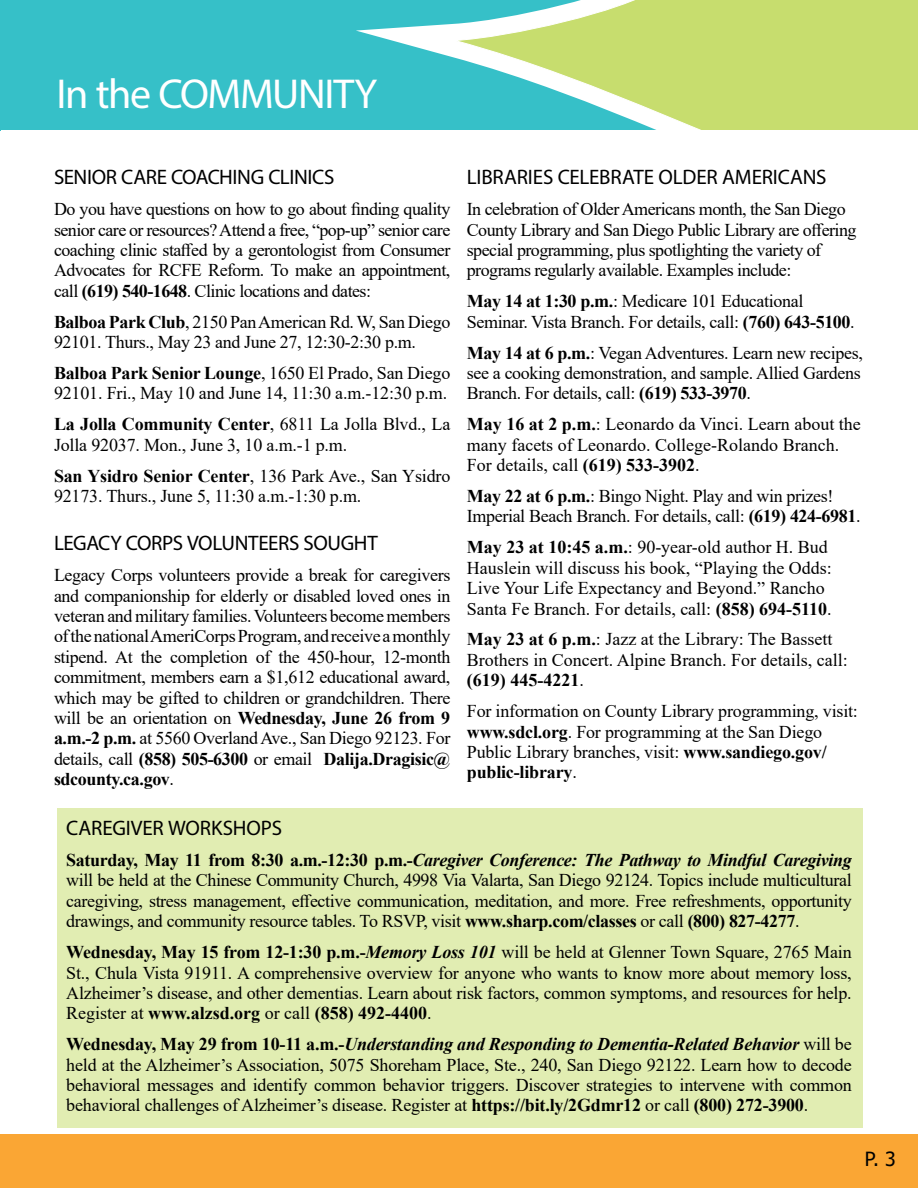
<style>
.page{position:relative;width:918px;height:1188px;background:#fff}
.page>*{position:absolute;margin:0;border:0;box-sizing:border-box;transform-origin:0 0}
.t1{font:42px "Myriad Pro";letter-spacing:-.035em;color:#fff}
.t2{font:21px "Myriad Pro";letter-spacing:-.015em;color:#000}
.t3{font:19.5px "Tahoma";color:#000101}
.t4{font:18px/20.4px "Times New Roman";letter-spacing:-.02em;color:#000}
.t5{font:18px/20.4px "Times New Roman";color:#000}
.s1{font-weight:700}
.s2{font-weight:700;font-style:italic}
</style>
<div class="page">
<div style="left:0;top:1135px;width:918px;height:53px;background:#faa634"></div>
<div style="left:1px;top:0;width:917px;height:130px;background:#36c0c8"></div>
<hr style="left:0;top:0;width:1px;height:130px;background:#36c0c8">
<svg style="left:414px;top:23px;width:40px;height:35px"></svg>
<svg style="left:454px;top:0;width:464px;height:130px"></svg>
<div style="left:58px;top:808px;width:805px;height:320px;background:#e1edb2"></div>
<h1 class="t1" style="left:57px;top:68px;width:322px">In the COMMUNITY</h1>
<p class="t2" style="left:54px;top:164px;width:282px">SENIOR CARE COACHING CLINICS</p>
<p class="t4" style="left:54px;top:199px;width:398px;text-align:justify">Do you have questions on how to go about finding quality senior care or resources? Attend a free, “pop-up” senior care coaching clinic staffed by a gerontologist from Consumer Advocates for RCFE Reform. To make an appointment, call <span class="s1">(619) 540-1648</span>. Clinic locations and dates:</p>
<p class="t4" style="left:54px;top:311px;width:398px"><span class="s1">Balboa Park Club</span>, 2150 Pan American Rd. W, San Diego<br>92101. Thurs., May 23 and June 27, 12:30-2:30 p.m.</p>
<p class="t4" style="left:54px;top:362px;width:398px"><span class="s1">Balboa Park Senior Lounge</span>, 1650 El Prado, San Diego<br>92101. Fri., May 10 and June 14, 11:30 a.m.-12:30 p.m.</p>
<p class="t4" style="left:54px;top:414px;width:398px"><span class="s1">La Jolla Community Center</span>, 6811 La Jolla Blvd., La<br>Jolla 92037. Mon., June 3, 10 a.m.-1 p.m.</p>
<p class="t4" style="left:54px;top:465px;width:398px"><span class="s1">San Ysidro Senior Center</span>, 136 Park Ave., San Ysidro<br>92173. Thurs., June 5, 11:30 a.m.-1:30 p.m.</p>
<p class="t2" style="left:54px;top:530px;width:325px">LEGACY CORPS VOLUNTEERS SOUGHT</p>
<p class="t4" style="left:54px;top:564px;width:398px;text-align:justify">Legacy Corps volunteers provide a break for caregivers and companionship for elderly or disabled loved ones in veteran and military families. Volunteers become members of the national AmeriCorps Program, and receive a monthly stipend. At the completion of the 450-hour, 12-month commitment, members earn a $1,612 educational award, which may be gifted to children or grandchildren. There will be an orientation on <span class="s1">Wednesday, June 26 from 9 a.m.-2 p.m.</span> at 5560 Overland Ave., San Diego 92123. For details, call <span class="s1">(858) 505-6300</span> or email <span class="s1">Dalija.Dragisic@ sdcounty.ca.gov</span>.</p>
<p class="t2" style="left:467px;top:164px;width:361px">LIBRARIES CELEBRATE OLDER AMERICANS</p>
<p class="t4" style="left:467px;top:199px;width:391px">In celebration of Older Americans month, the San Diego County Library and San Diego Public Library are offering special programming, plus spotlighting the variety of programs regularly available. Examples include:</p>
<p class="t4" style="left:467px;top:291px;width:389px"><span class="s1">May 14 at 1:30 p.m.</span>: Medicare 101 Educational<br>Seminar. Vista Branch. For details, call: <span class="s1">(760) 643-5100</span>.</p>
<p class="t4" style="left:467px;top:342px;width:398px;text-align:justify"><span class="s1">May 14 at 6 p.m.</span>: Vegan Adventures. Learn new recipes, see a cooking demonstration, and sample. Allied Gardens Branch. For details, call: <span class="s1">(619) 533-3970</span>.</p>
<p class="t5" style="left:467px;top:414px;width:396px"><span class="s1">May 16 at 2 p.m.</span>: Leonardo da Vinci. Learn about the many facets of Leonardo. College-Rolando Branch.<br>For details, call <span class="s1">(619) 533-3902</span>.</p>
<p class="t4" style="left:467px;top:485px;width:395px"><span class="s1">May 22 at 6 p.m.</span>: Bingo Night. Play and win prizes!<br>Imperial Beach Branch. For details, call: <span class="s1">(619) 424-6981</span>.</p>
<p class="t5" style="left:467px;top:537px;width:367px"><span class="s1">May 23 at 10:45 a.m.</span>: 90-year-old author H. Bud Hauslein will discuss his book, “Playing the Odds:<br>Live Your Life Expectancy and Beyond.” Rancho Santa Fe Branch. For details, call: <span class="s1">(858) 694-5110</span>.</p>
<p class="t5" style="left:467px;top:629px;width:382px"><span class="s1">May 23 at 6 p.m.</span>: Jazz at the Library: The Bassett<br>Brothers in Concert. Alpine Branch. For details, call: <span class="s1">(619) 445-4221</span>.</p>
<p class="t4" style="left:467px;top:700px;width:393px">For information on County Library programming, visit: <span class="s1">www.sdcl.org</span>. For programming at the San Diego Public Library branches, visit: <span class="s1">www.sandiego.gov/ public-library</span>.</p>
<p class="t2" style="left:66px;top:815px;width:217px">CAREGIVER WORKSHOPS</p>
<p class="t4" style="left:66px;top:849px;width:787px;text-align:justify"><span class="s1">Saturday, May 11 from 8:30 a.m.-12:30 p.m.-</span><span class="s2">Caregiver Conference: The Pathway to Mindful Caregiving </span>will be held at the Chinese Community Church, 4998 Via Valarta, San Diego 92124. Topics include multicultural caregiving, stress management, effective communication, meditation, and more. Free refreshments, opportunity drawings, and community resource tables. To RSVP, visit <span class="s1">www.sharp.com/classes</span> or call <span class="s1">(800) 827-4277</span>.</p>
<p class="t4" style="left:66px;top:941px;width:787px;text-align:justify"><span class="s1">Wednesday, May 15 from 12-1:30 p.m.-</span><span class="s2">Memory Loss 101</span> will be held at Glenner Town Square, 2765 Main St., Chula Vista 91911. A comprehensive overview for anyone who wants to know more about memory loss, Alzheimer’s disease, and other dementias. Learn about risk factors, common symptoms, and resources for help.<br>Register at <span class="s1">www.alzsd.org</span> or call <span class="s1">(858) 492-4400</span>.</p>
<p class="t4" style="left:66px;top:1033px;width:787px;text-align:justify"><span class="s1">Wednesday, May 29 from 10-11 a.m.-</span><span class="s2">Understanding and Responding to Dementia-Related Behavior</span> will be held at the Alzheimer’s Association, 5075 Shoreham Place, Ste., 240, San Diego 92122. Learn how to decode behavioral messages and identify common behavior triggers. Discover strategies to intervene with common behavioral challenges of Alzheimer’s disease. Register at <span class="s1">https://bit.ly/2Gdmr12</span> or call <span class="s1">(800) 272-3900</span>.</p>
<p class="t3" style="left:865px;top:1146px;width:32px">P. 3</p>
</div>
